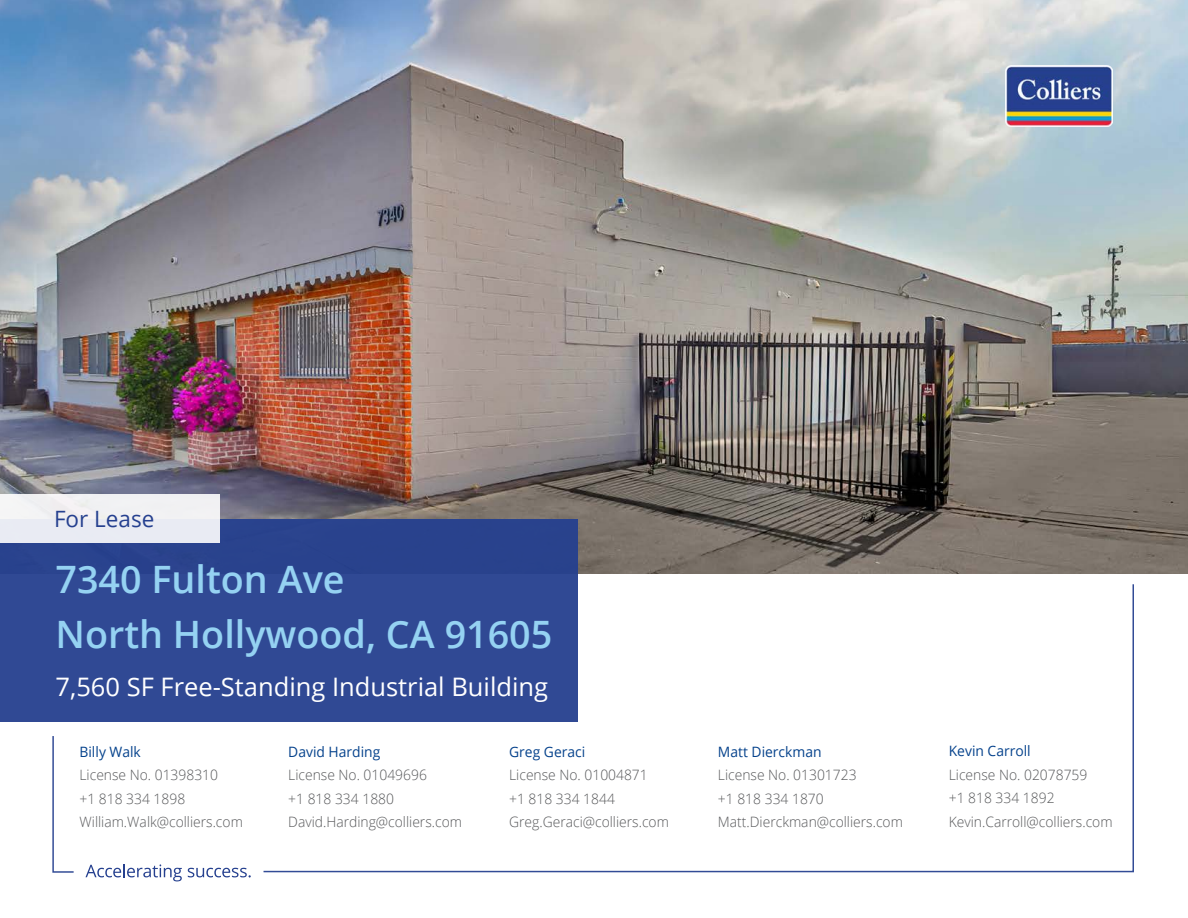
<style>
.page{position:relative;width:1188px;height:918px;background:#fff}
.page>*{position:absolute;margin:0;border:0;box-sizing:border-box;transform-origin:0 0}
.t1{font:600 37.8px "Open Sans";color:#95d2f2}
.t2{font:25.5px "Open Sans";color:#fff}
.t3{font:22.5px "Open Sans";color:#25408f}
.t4{font:300 14.25px "Open Sans";color:#57585a}
.t5{font:14.25px "Open Sans";color:#05428c}
</style>
<div class="page">
<img style="left:0;top:0;width:1188px;height:573px">
<svg style="left:86px;top:864px;width:96px;height:17px"></svg>
<svg style="left:188px;top:868px;width:63px;height:10px"></svg>
<svg style="left:53px;top:721px;width:15px;height:1px"></svg>
<img style="left:1005px;top:66px;width:108px;height:61px">
<div style="left:0;top:519px;width:577px;height:202px;background:#304994"></div>
<div style="left:0;top:494px;width:219px;height:49px;background:#edecf3"></div>
<svg style="left:52px;top:736px;width:22px;height:137px"></svg>
<svg style="left:262px;top:583px;width:872px;height:290px"></svg>
<p class="t3" style="left:54px;top:504px;width:102px">For Lease</p>
<p class="t1" style="left:56px;top:554px;width:291px">7340 Fulton Ave</p>
<p class="t1" style="left:56px;top:608px;width:498px">North Hollywood, CA 91605</p>
<p class="t2" style="left:56px;top:670px;width:494px">7,560 SF Free-Standing Industrial Building</p>
<p class="t5" style="left:80px;top:742px;width:63px">Billy Walk</p>
<p class="t4" style="left:80px;top:765px;width:140px">License No. 01398310</p>
<p class="t4" style="left:80px;top:789px;width:107px">+1 818 334 1898</p>
<p class="t4" style="left:80px;top:812px;width:165px">William.Walk@colliers.com</p>
<p class="t5" style="left:288px;top:742px;width:94px">David Harding</p>
<p class="t4" style="left:288px;top:765px;width:140px">License No. 01049696</p>
<p class="t4" style="left:288px;top:789px;width:107px">+1 818 334 1880</p>
<p class="t4" style="left:288px;top:812px;width:175px">David.Harding@colliers.com</p>
<p class="t5" style="left:509px;top:742px;width:78px">Greg Geraci</p>
<p class="t4" style="left:509px;top:765px;width:140px">License No. 01004871</p>
<p class="t4" style="left:509px;top:789px;width:107px">+1 818 334 1844</p>
<p class="t4" style="left:509px;top:812px;width:161px">Greg.Geraci@colliers.com</p>
<p class="t5" style="left:718px;top:742px;width:105px">Matt Dierckman</p>
<p class="t4" style="left:718px;top:765px;width:140px">License No. 01301723</p>
<p class="t4" style="left:718px;top:789px;width:107px">+1 818 334 1870</p>
<p class="t4" style="left:718px;top:812px;width:186px">Matt.Dierckman@colliers.com</p>
<p class="t5" style="left:949px;top:741px;width:84px">Kevin Carroll</p>
<p class="t4" style="left:949px;top:765px;width:140px">License No. 02078759</p>
<p class="t4" style="left:949px;top:788px;width:107px">+1 818 334 1892</p>
<p class="t4" style="left:949px;top:812px;width:165px">Kevin.Carroll@colliers.com</p>
</div>
